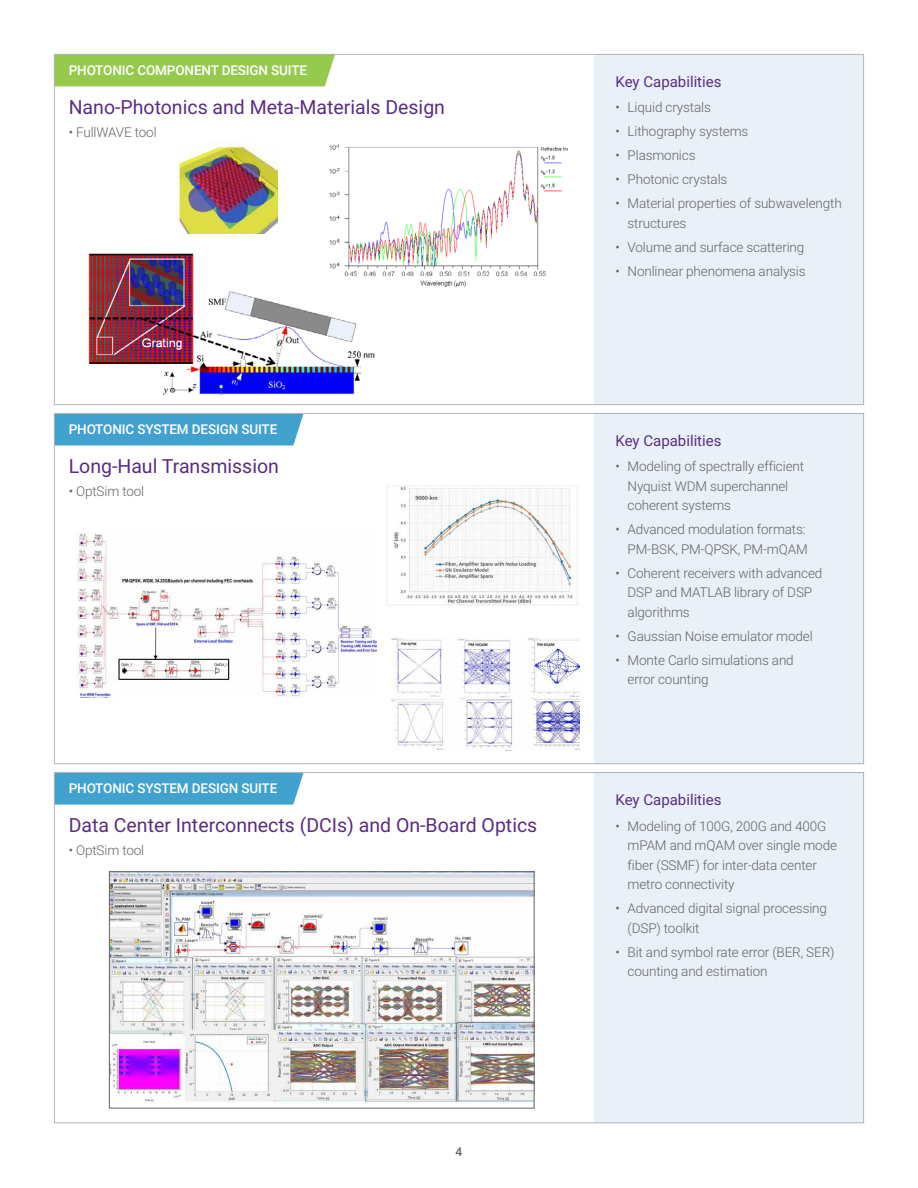
<style>
.page{position:relative;width:918px;height:1188px;background:#fff}
.page>*{position:absolute;margin:0;border:0;box-sizing:border-box;transform-origin:0 0}
.HEADING_1{font:19.5px "Roboto";color:#5a2c82}
.HEADING_2{font:15px "Roboto";color:#5a2c82}
.BODY_COPY{font:300 13.5px/19.5px "Roboto";letter-spacing:-.01em;color:#636466}
.BODY_COPY-2{font:500 13.5px "Roboto";letter-spacing:-.01em;color:#fff}
.t1{font:500 12px "Roboto";color:#636466}
</style>
<div class="page">
<div style="left:594px;top:54px;width:270px;height:351px;background:#eaf0f7"></div>
<img style="left:175px;top:146px;width:103px;height:88px">
<img style="left:88px;top:253px;width:287px;height:141px">
<img style="left:323px;top:144px;width:244px;height:144px">
<div style="left:53px;top:55px;width:282px;height:31px;background:#96ca4f"></div>
<div style="left:594px;top:413px;width:270px;height:351px;background:#eaf0f7"></div>
<img style="left:391px;top:638px;width:189px;height:112px">
<img style="left:387px;top:486px;width:191px;height:120px">
<img style="left:77px;top:532px;width:299px;height:166px">
<div style="left:53px;top:414px;width:250px;height:32px;background:#41a2d0"></div>
<div style="left:594px;top:772px;width:270px;height:351px;background:#eaf0f7"></div>
<img style="left:111px;top:873px;width:422px;height:231px">
<div style="left:109px;top:871px;width:426px;height:238px;border:1px solid #636466"></div>
<div style="left:53px;top:773px;width:250px;height:32px;background:#41a2d0"></div>
<p class="BODY_COPY-2" style="left:69px;top:61px;width:240px">PHOTONIC COMPONENT DESIGN SUITE</p>
<p class="HEADING_1" style="left:69px;top:93px;width:378px">Nano-Photonics and Meta-Materials Design</p>
<p class="BODY_COPY" style="left:69px;top:122px;width:89px">• FullWAVE tool</p>
<p class="BODY_COPY-2" style="left:69px;top:420px;width:210px">PHOTONIC SYSTEM DESIGN SUITE</p>
<p class="HEADING_1" style="left:69px;top:453px;width:212px">Long-Haul Transmission</p>
<p class="BODY_COPY" style="left:69px;top:481px;width:77px">• OptSim tool</p>
<p class="BODY_COPY-2" style="left:69px;top:779px;width:210px">PHOTONIC SYSTEM DESIGN SUITE</p>
<p class="HEADING_1" style="left:69px;top:812px;width:470px">Data Center Interconnects (DCIs) and On-Board Optics</p>
<p class="BODY_COPY" style="left:69px;top:840px;width:77px">• OptSim tool</p>
<p class="t1" style="left:456px;top:1144px;width:8px">4</p>
<p class="HEADING_2" style="left:616px;top:71px;width:107px">Key Capabilities</p>
<p class="BODY_COPY" style="left:616px;top:97px;width:97px">• Liquid crystals</p>
<p class="BODY_COPY" style="left:616px;top:121px;width:134px">• Lithography systems</p>
<p class="BODY_COPY" style="left:616px;top:145px;width:81px">• Plasmonics</p>
<p class="BODY_COPY" style="left:616px;top:169px;width:113px">• Photonic crystals</p>
<p class="BODY_COPY" style="left:628px;top:193px;width:216px;text-indent:-12px">• Material properties of subwavelength structures</p>
<p class="BODY_COPY" style="left:616px;top:237px;width:190px">• Volume and surface scattering</p>
<p class="BODY_COPY" style="left:616px;top:261px;width:192px">• Nonlinear phenomena analysis</p>
<p class="HEADING_2" style="left:616px;top:430px;width:107px">Key Capabilities</p>
<p class="BODY_COPY" style="left:628px;top:456px;width:178px;text-indent:-12px">• Modeling of spectrally efficient<br>Nyquist WDM superchannel coherent systems</p>
<p class="BODY_COPY" style="left:616px;top:519px;width:194px;text-align:right">• Advanced modulation formats:<br>PM-BSK, PM-QPSK, PM-mQAM</p>
<p class="BODY_COPY" style="left:628px;top:563px;width:196px;text-indent:-12px">• Coherent receivers with advanced<br>DSP and MATLAB library of DSP algorithms</p>
<p class="BODY_COPY" style="left:616px;top:626px;width:199px">• Gaussian Noise emulator model</p>
<p class="BODY_COPY" style="left:628px;top:650px;width:168px;text-indent:-12px">• Monte Carlo simulations and error counting</p>
<p class="HEADING_2" style="left:616px;top:789px;width:107px">Key Capabilities</p>
<p class="BODY_COPY" style="left:628px;top:816px;width:211px;text-indent:-12px">• Modeling of 100G, 200G and 400G mPAM and mQAM over single mode fiber (SSMF) for inter-data center metro connectivity</p>
<p class="BODY_COPY" style="left:628px;top:898px;width:201px;text-indent:-12px">• Advanced digital signal processing (DSP) toolkit</p>
<p class="BODY_COPY" style="left:628px;top:942px;width:208px;text-indent:-12px">• Bit and symbol rate error (BER, SER) counting and estimation</p>
</div>
